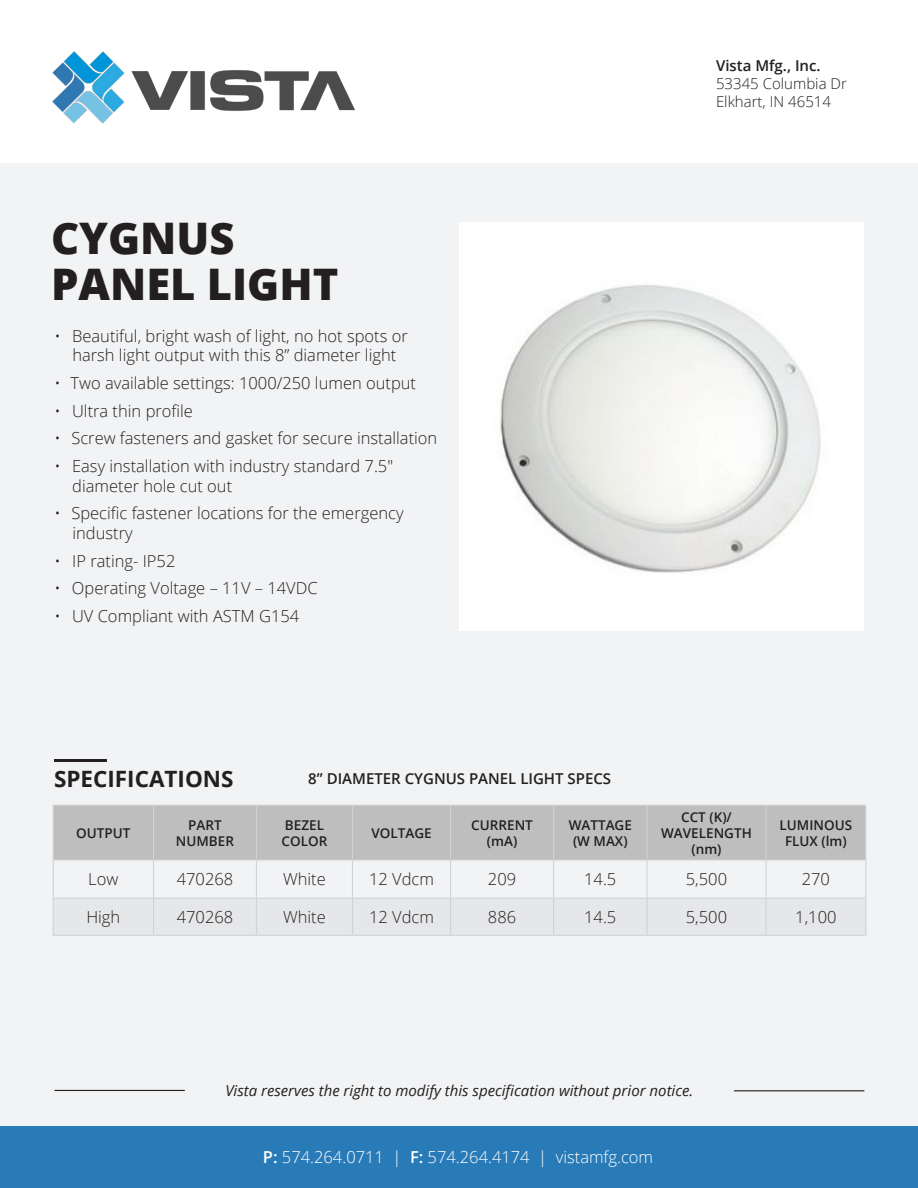
<style>
.page{position:relative;width:918px;height:1188px;background:#fff}
.page>*{position:absolute;margin:0;border:0;box-sizing:border-box;transform-origin:0 0}
.t1{font:800 43.5px/46.5px "Open Sans";color:#231f20}
.t2{font:700 22.5px "Open Sans";color:#231f20}
.t3{font:300 16.5px/19.8px "Open Sans";color:#231f20}
.t4{font:300 16.5px "Open Sans";color:#fff}
.t5{font:italic 15px "Open Sans";color:#231f20}
.t6{font:600 15px "Open Sans";color:#231f20}
.t7{font:300 15px/18px "Open Sans";color:#231f20}
.t8{font:600 13.5px/16.2px "Open Sans";color:#231f20;text-align:center}
.s1{font-weight:600}
</style>
<div class="page">
<div style="left:0;top:164px;width:918px;height:962px;background:#f2f3f4"></div>
<div style="left:0;top:1126px;width:918px;height:62px;background:#297bb8"></div>
<img style="left:52px;top:51px;width:303px;height:73px">
<hr style="left:54px;top:759px;width:53px;height:3px;background:#231f20">
<div style="left:459px;top:222px;width:405px;height:409px;background:#fff"></div>
<img style="left:500px;top:285px;width:321px;height:288px">
<div style="left:54px;top:806px;width:811px;height:53px;background:#bfbebe"></div>
<div style="left:54px;top:899px;width:811px;height:36px;background:#e6e7e9"></div>
<hr style="left:53px;top:805px;width:101px;height:1px;background:#d1d2d4">
<hr style="left:53px;top:806px;width:1px;height:53px;background:#d1d2d4">
<hr style="left:154px;top:805px;width:102px;height:1px;background:#d1d2d4">
<hr style="left:153px;top:806px;width:1px;height:53px;background:#d1d2d4">
<hr style="left:256px;top:805px;width:97px;height:1px;background:#d1d2d4">
<hr style="left:256px;top:806px;width:1px;height:53px;background:#d1d2d4">
<hr style="left:353px;top:805px;width:98px;height:1px;background:#d1d2d4">
<hr style="left:352px;top:806px;width:1px;height:53px;background:#d1d2d4">
<hr style="left:451px;top:805px;width:103px;height:1px;background:#d1d2d4">
<hr style="left:450px;top:806px;width:1px;height:53px;background:#d1d2d4">
<hr style="left:554px;top:805px;width:93px;height:1px;background:#d1d2d4">
<hr style="left:553px;top:806px;width:1px;height:53px;background:#d1d2d4">
<hr style="left:647px;top:805px;width:119px;height:1px;background:#d1d2d4">
<hr style="left:646px;top:806px;width:2px;height:53px;background:#d1d2d4">
<hr style="left:766px;top:805px;width:100px;height:1px;background:#d1d2d4">
<hr style="left:765px;top:806px;width:2px;height:53px;background:#d1d2d4">
<hr style="left:865px;top:806px;width:1px;height:53px;background:#d1d2d4">
<hr style="left:53px;top:859px;width:101px;height:2px;background:#d1d2d4">
<hr style="left:53px;top:861px;width:1px;height:37px;background:#d1d2d4">
<hr style="left:154px;top:859px;width:102px;height:2px;background:#d1d2d4">
<hr style="left:153px;top:861px;width:1px;height:37px;background:#d1d2d4">
<hr style="left:256px;top:859px;width:97px;height:2px;background:#d1d2d4">
<hr style="left:256px;top:861px;width:1px;height:37px;background:#d1d2d4">
<hr style="left:353px;top:859px;width:98px;height:2px;background:#d1d2d4">
<hr style="left:352px;top:861px;width:1px;height:37px;background:#d1d2d4">
<hr style="left:451px;top:859px;width:103px;height:2px;background:#d1d2d4">
<hr style="left:450px;top:861px;width:1px;height:37px;background:#d1d2d4">
<hr style="left:554px;top:859px;width:93px;height:2px;background:#d1d2d4">
<hr style="left:553px;top:861px;width:1px;height:37px;background:#d1d2d4">
<hr style="left:647px;top:859px;width:119px;height:2px;background:#d1d2d4">
<hr style="left:646px;top:861px;width:2px;height:37px;background:#d1d2d4">
<hr style="left:766px;top:859px;width:100px;height:2px;background:#d1d2d4">
<hr style="left:765px;top:861px;width:2px;height:37px;background:#d1d2d4">
<hr style="left:865px;top:861px;width:1px;height:37px;background:#d1d2d4">
<hr style="left:53px;top:898px;width:101px;height:1px;background:#d1d2d4">
<hr style="left:53px;top:899px;width:1px;height:36px;background:#d1d2d4">
<hr style="left:154px;top:898px;width:102px;height:1px;background:#d1d2d4">
<hr style="left:153px;top:899px;width:1px;height:36px;background:#d1d2d4">
<hr style="left:256px;top:898px;width:97px;height:1px;background:#d1d2d4">
<hr style="left:256px;top:899px;width:1px;height:36px;background:#d1d2d4">
<hr style="left:353px;top:898px;width:98px;height:1px;background:#d1d2d4">
<hr style="left:352px;top:899px;width:1px;height:36px;background:#d1d2d4">
<hr style="left:451px;top:898px;width:103px;height:1px;background:#d1d2d4">
<hr style="left:450px;top:899px;width:1px;height:36px;background:#d1d2d4">
<hr style="left:554px;top:898px;width:93px;height:1px;background:#d1d2d4">
<hr style="left:553px;top:899px;width:1px;height:36px;background:#d1d2d4">
<hr style="left:647px;top:898px;width:119px;height:1px;background:#d1d2d4">
<hr style="left:646px;top:899px;width:2px;height:36px;background:#d1d2d4">
<hr style="left:766px;top:898px;width:100px;height:1px;background:#d1d2d4">
<hr style="left:765px;top:899px;width:2px;height:36px;background:#d1d2d4">
<hr style="left:865px;top:899px;width:1px;height:36px;background:#d1d2d4">
<hr style="left:53px;top:935px;width:101px;height:1px;background:#d1d2d4">
<hr style="left:154px;top:935px;width:102px;height:1px;background:#d1d2d4">
<hr style="left:256px;top:935px;width:97px;height:1px;background:#d1d2d4">
<hr style="left:353px;top:935px;width:98px;height:1px;background:#d1d2d4">
<hr style="left:451px;top:935px;width:103px;height:1px;background:#d1d2d4">
<hr style="left:554px;top:935px;width:93px;height:1px;background:#d1d2d4">
<hr style="left:647px;top:935px;width:119px;height:1px;background:#d1d2d4">
<hr style="left:766px;top:935px;width:100px;height:1px;background:#d1d2d4">
<hr style="left:54px;top:1090px;width:131px;height:1px;background:#231f20">
<hr style="left:734px;top:1090px;width:130px;height:1px;background:#231f20">
<h1 class="t1" style="left:51px;top:216px;width:289px">CYGNUS<br>PANEL LIGHT</h1>
<p class="t3" style="left:54px;top:327px;width:355px;text-align:center">• Beautiful, bright wash of light, no hot spots or harsh light output with this 8” diameter light</p>
<p class="t3" style="left:54px;top:375px;width:363px">• Two available settings: 1000/250 lumen output</p>
<p class="t3" style="left:54px;top:402px;width:140px">• Ultra thin profile</p>
<p class="t3" style="left:54px;top:430px;width:384px">• Screw fasteners and gasket for secure installation</p>
<p class="t3" style="left:72px;top:458px;width:322px;text-indent:-18px">• Easy installation with industry standard 7.5″ diameter hole cut out</p>
<p class="t3" style="left:72px;top:505px;width:333px;text-indent:-18px">• Specific fastener locations for the emergency industry</p>
<p class="t3" style="left:54px;top:553px;width:123px">• IP rating- IP52</p>
<p class="t3" style="left:54px;top:580px;width:265px">• Operating Voltage – 11V – 14VDC</p>
<p class="t3" style="left:54px;top:608px;width:246px">• UV Compliant with ASTM G154</p>
<h2 class="t2" style="left:54px;top:771px;width:181px">SPECIFICATIONS</h2>
<p class="t6" style="left:308px;top:773px;width:304px">8” DIAMETER CYGNUS PANEL LIGHT SPECS</p>
<p class="t6" style="left:716px;top:59px;width:106px">Vista Mfg., Inc.</p>
<p class="t7" style="left:716px;top:76px;width:132px">53345 Columbia Dr<br>Elkhart, IN 46514</p>
<p class="t8" style="left:76px;top:826px;width:56px">OUTPUT</p>
<p class="t8" style="left:176px;top:818px;width:60px">PART<br>NUMBER</p>
<p class="t8" style="left:282px;top:818px;width:47px;text-align:left">BEZEL<br>COLOR</p>
<p class="t8" style="left:371px;top:826px;width:62px">VOLTAGE</p>
<p class="t8" style="left:471px;top:818px;width:63px">CURRENT (mA)</p>
<p class="t8" style="left:569px;top:818px;width:65px">WATTAGE (W MAX)</p>
<p class="t8" style="left:661px;top:810px;width:92px">CCT (K)/<br>WAVELENGTH (nm)</p>
<p class="t8" style="left:780px;top:818px;width:74px">LUMINOUS<br>FLUX (lm)</p>
<p class="t3" style="left:88px;top:871px;width:32px">Low</p>
<p class="t3" style="left:177px;top:871px;width:58px">470268</p>
<p class="t3" style="left:283px;top:871px;width:44px">White</p>
<p class="t3" style="left:369px;top:871px;width:66px">12 Vdcm</p>
<p class="t3" style="left:488px;top:871px;width:30px">209</p>
<p class="t3" style="left:584px;top:871px;width:34px">14.5</p>
<p class="t3" style="left:686px;top:871px;width:43px">5,500</p>
<p class="t3" style="left:802px;top:871px;width:30px">270</p>
<p class="t3" style="left:86px;top:909px;width:35px">High</p>
<p class="t3" style="left:177px;top:909px;width:58px">470268</p>
<p class="t3" style="left:283px;top:909px;width:44px">White</p>
<p class="t3" style="left:369px;top:909px;width:66px">12 Vdcm</p>
<p class="t3" style="left:488px;top:909px;width:30px">886</p>
<p class="t3" style="left:584px;top:909px;width:34px">14.5</p>
<p class="t3" style="left:686px;top:909px;width:43px">5,500</p>
<p class="t3" style="left:795px;top:909px;width:43px">1,100</p>
<p class="t5" style="left:225px;top:1080px;width:469px">Vista reserves the right to modify this specification without prior notice.</p>
<p class="t4" style="left:263px;top:1151px;width:392px"><span class="s1">P:</span> 574.264.0711 | <span class="s1">F:</span> 574.264.4174 | vistamfg.com</p>
</div>
